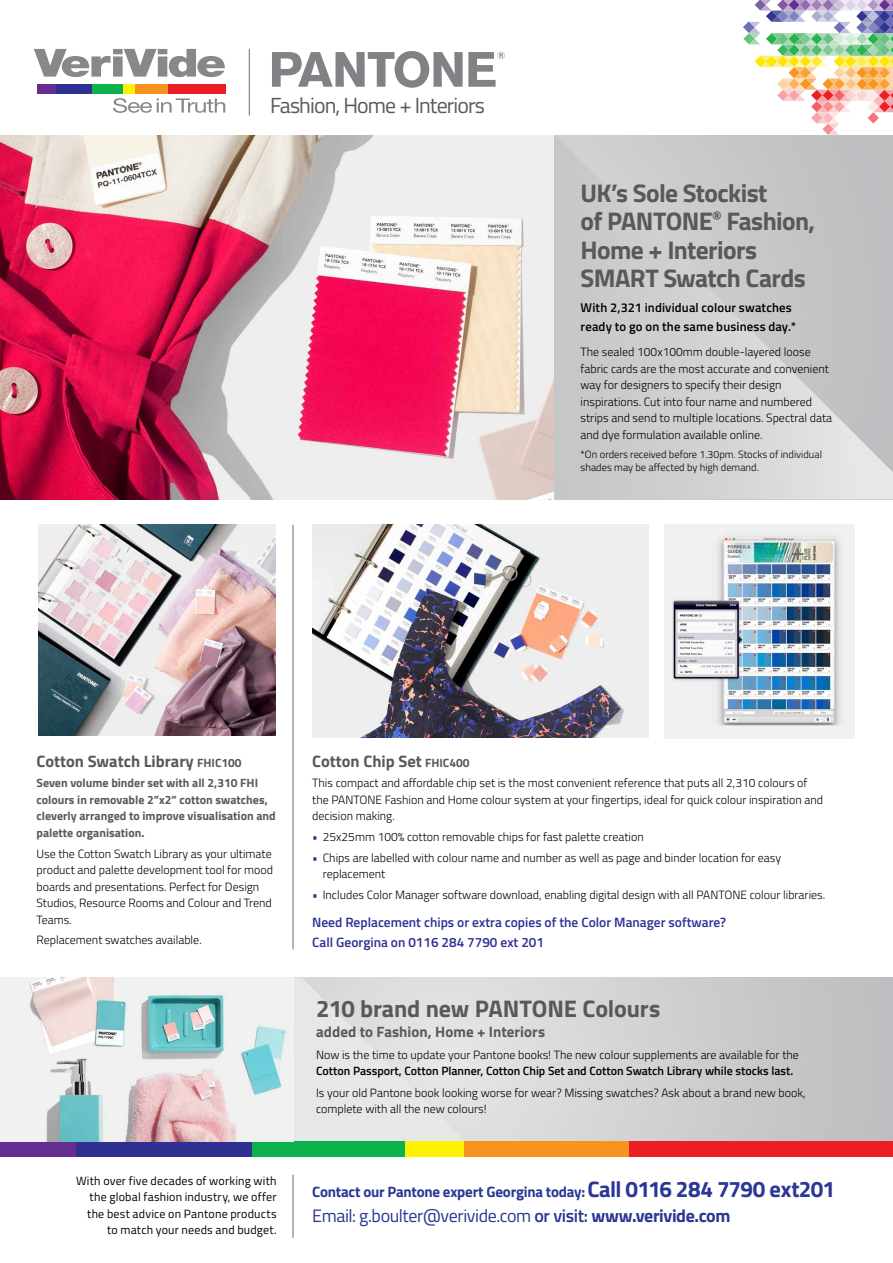
<style>
.page{position:relative;width:893px;height:1263px;background:#fff}
.page>*{position:absolute;margin:0;border:0;box-sizing:border-box;transform-origin:0 0}
.t1{font:700 25.5px/28.5px "Titillium";letter-spacing:-.025em;color:#58595b}
.t2{font:700 24px "Titillium";letter-spacing:-.005em;color:#58595b}
.t3{font:21.9px "Titillium";letter-spacing:-.04em;color:#58595b}
.t4{font:18px "Titillium";letter-spacing:-.025em;color:#2a3795}
.t5{font:700 16.5px "Titillium";color:#58595b}
.t6{font:700 15px "Titillium";letter-spacing:-.015em;color:#2a3795}
.t7{font:700 15px "Titillium";letter-spacing:.005em;color:#58595b}
.t8{font:600 13.5px/19.5px "Titillium";color:#2e3092}
.t9{font:600 12.75px/19.5px "Titillium";letter-spacing:.01em;color:#000}
.t10{font:300 12px/16.5px "Titillium";color:#000}
.t11{font:700 12px/16.5px "Titillium";color:#58595b}
.t12{font:12px/16.5px "Titillium";letter-spacing:.015em;color:#000;text-align:right}
.t13{font:600 12px "Titillium";color:#000}
.t14{font:300 10.5px/13.5px "Titillium";color:#000}
.s1{font-size:12px}
.s2{color:#2e3092}
.s3{font-size:22.5px}
.s4{font-weight:600}
.s5{font-weight:700}
</style>
<div class="page">
<svg style="left:743px;top:0;width:150px;height:135px"></svg>
<svg style="left:554px;top:135px;width:339px;height:365px"></svg>
<svg style="left:467px;top:978px;width:426px;height:164px"></svg>
<svg style="left:293px;top:978px;width:174px;height:164px"></svg>
<svg style="left:272px;top:51px;width:233px;height:37px"></svg>
<div style="left:626px;top:1142px;width:267px;height:15px;background:#ed1d24"></div>
<div style="left:463px;top:1142px;width:166px;height:15px;background:#f7941e"></div>
<div style="left:403px;top:1142px;width:61px;height:15px;background:#fff200"></div>
<div style="left:250px;top:1142px;width:155px;height:15px;background:#0db14b"></div>
<div style="left:66px;top:1142px;width:185px;height:15px;background:#2e3092"></div>
<div style="left:0;top:1142px;width:76px;height:15px;background:#662d91"></div>
<svg style="left:34px;top:49px;width:191px;height:28px"></svg>
<div style="left:167px;top:84px;width:59px;height:10px;background:#ed1d24"></div>
<div style="left:134px;top:84px;width:34px;height:10px;background:#f7941e"></div>
<div style="left:122px;top:84px;width:12px;height:10px;background:#fff200"></div>
<div style="left:91px;top:84px;width:31px;height:10px;background:#0db14b"></div>
<div style="left:54px;top:84px;width:37px;height:10px;background:#2e3092"></div>
<div style="left:38px;top:84px;width:18px;height:10px;background:#662d91"></div>
<svg style="left:113px;top:98px;width:112px;height:15px"></svg>
<hr style="left:293px;top:525px;width:1px;height:424px;background:#6d6e71">
<hr style="left:293px;top:1175px;width:1px;height:63px;background:#6d6e71">
<img style="left:0;top:135px;width:554px;height:365px">
<img style="left:38px;top:525px;width:238px;height:211px">
<img style="left:312px;top:525px;width:336px;height:212px">
<img style="left:665px;top:525px;width:190px;height:213px">
<hr style="left:249px;top:49px;width:1px;height:67px;background:#6d6e71">
<img style="left:0;top:978px;width:293px;height:164px">
<h3 class="t3" style="left:270px;top:89px;width:216px">Fashion, Home + Interiors</h3>
<h1 class="t1" style="left:580px;top:177px;width:236px">UK’s Sole Stockist<br>of PANTONE<sup>®</sup> Fashion,<br>Home + Interiors<br>SMART Swatch Cards</h1>
<p class="t9" style="left:580px;top:297px;width:217px">With 2,321 individual colour swatches ready to go on the same business day.*</p>
<p class="t10" style="left:580px;top:343px;width:253px">The sealed 100x100mm double-layered loose fabric cards are the most accurate and convenient way for designers to specify their design inspirations. Cut into four name and numbered strips and send to multiple locations. Spectral data and dye formulation available online.</p>
<p class="t14" style="left:580px;top:447px;width:243px">*On orders received before 1.30pm. Stocks of individual shades may be affected by high demand.</p>
<h3 class="t5" style="left:37px;top:748px;width:207px">Cotton Swatch Library <span class="s1">FHIC100</span></h3>
<p class="t11" style="left:37px;top:774px;width:241px">Seven volume binder set with all 2,310 FHI colours in removable 2”x2” cotton swatches, cleverly arranged to improve visualisation and palette organisation.</p>
<p class="t10" style="left:37px;top:845px;width:238px">Use the Cotton Swatch Library as your ultimate product and palette development tool for mood boards and presentations. Perfect for Design Studios, Resource Rooms and Colour and Trend Teams.</p>
<p class="t10" style="left:37px;top:931px;width:167px">Replacement swatches available.</p>
<p class="t12" style="left:76px;top:1172px;width:202px">With over five decades of working with the global fashion industry, we offer the best advice on Pantone products to match your needs and budget.</p>
<h3 class="t5" style="left:312px;top:748px;width:159px">Cotton Chip Set <span class="s1">FHIC400</span></h3>
<p class="t10" style="left:312px;top:774px;width:512px">This compact and affordable chip set is the most convenient reference that puts all 2,310 colours of the PANTONE Fashion and Home colour system at your fingertips, ideal for quick colour inspiration and decision making.</p>
<p class="t10" style="left:312px;top:828px;width:333px"><span class="s2">•</span> 25x25mm 100% cotton removable chips for fast palette creation</p>
<p class="t10" style="left:323px;top:849px;width:460px;text-indent:-10px"><span class="s2">•</span> Chips are labelled with colour name and number as well as page and binder location for easy replacement</p>
<p class="t10" style="left:312px;top:886px;width:514px"><span class="s2">•</span> Includes Color Manager software download, enabling digital design with all PANTONE colour libraries.</p>
<p class="t8" style="left:312px;top:912px;width:415px">Need Replacement chips or extra copies of the Color Manager software?<br>Call Georgina on 0116 284 7790 ext 201</p>
<h2 class="t2" style="left:316px;top:990px;width:346px">210 brand new PANTONE Colours</h2>
<p class="t7" style="left:316px;top:1020px;width:231px">added to Fashion, Home + Interiors</p>
<p class="t10" style="left:316px;top:1045px;width:484px">Now is the time to update your Pantone books! The new colour supplements are available for the</p>
<p class="t13" style="left:316px;top:1062px;width:479px">Cotton Passport, Cotton Planner, Cotton Chip Set and Cotton Swatch Library while stocks last.</p>
<p class="t10" style="left:316px;top:1084px;width:491px">Is your old Pantone book looking worse for wear? Missing swatches? Ask about a brand new book, complete with all the new colours!</p>
<p class="t6" style="left:312px;top:1180px;width:524px">Contact our Pantone expert Georgina today: <span class="s3">Call 0116 284 7790 ext201</span></p>
<h3 class="t4" style="left:312px;top:1202px;width:420px">Email: g.boulter@verivide.com <span class="s4">or visit:</span> <span class="s5">www.verivide.com</span></h3>
</div>
